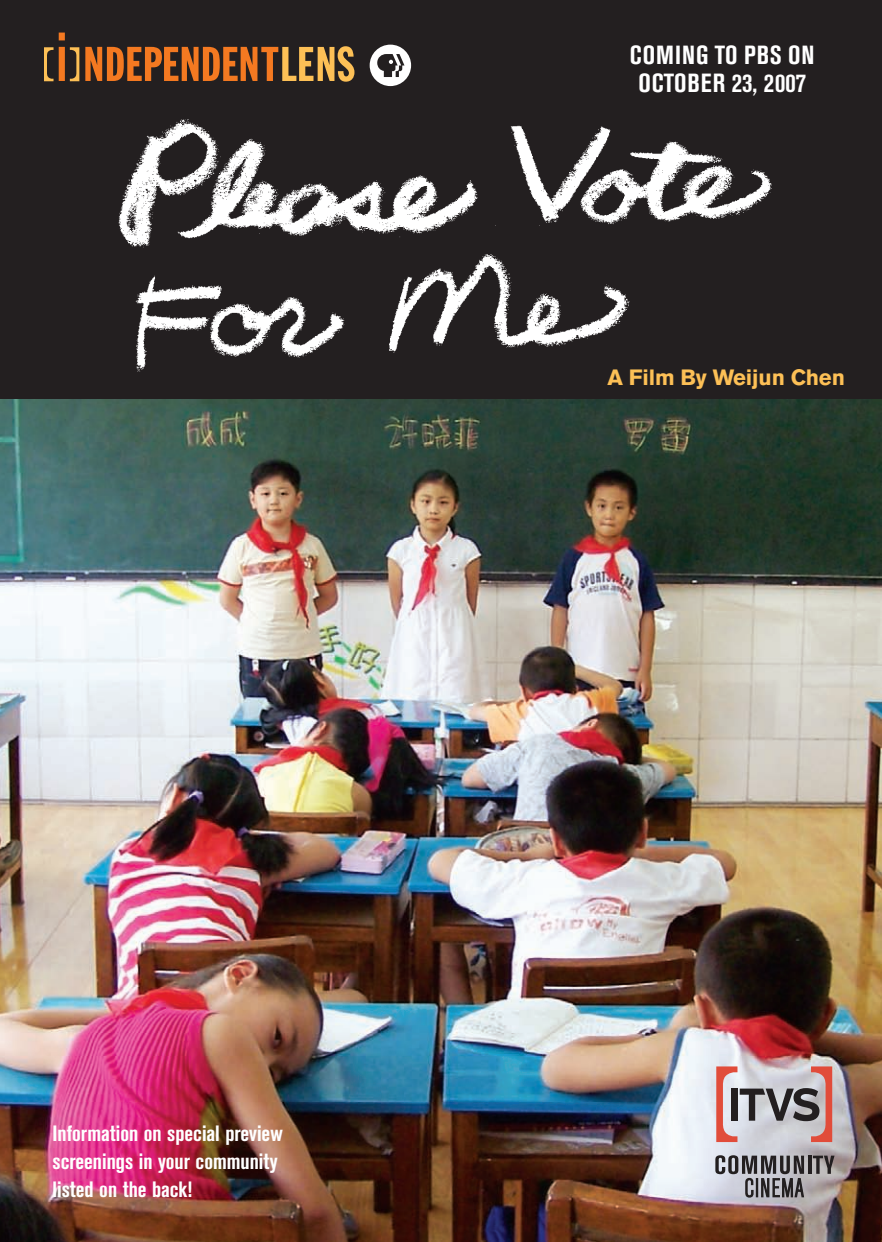
<style>
.page{position:relative;width:882px;height:1242px;background:#fff}
.page>*{position:absolute;margin:0;border:0;box-sizing:border-box;transform-origin:0 0}
.t1{font:700 condensed 26px/28px "Akzidenz Grotesk BE";letter-spacing:.035em;color:#fff;text-align:center}
.t2{font:700 condensed 22px/28px "Akzidenz Grotesk BE";color:#fff}
.t3{font:700 22px "Akzidenz Grotesk BE";letter-spacing:-.005em;color:#fdc056}
</style>
<div class="page">
<img style="left:0;top:399px;width:882px;height:843px">
<div style="left:0;top:0;width:882px;height:399px;background:#231f20"></div>
<svg style="left:85px;top:46px;width:269px;height:36px"></svg>
<svg style="left:370px;top:45px;width:41px;height:41px"></svg>
<svg style="left:44px;top:33px;width:35px;height:48px"></svg>
<svg style="left:715px;top:1155px;width:90px;height:51px;background:#908d94"></svg>
<hr style="left:808px;top:1156px;width:3px;height:18px;background:#231f20">
<svg style="left:813px;top:1156px;width:22px;height:18px"></svg>
<svg style="left:716px;top:1066px;width:116px;height:76px;background:#b9a1a3"></svg>
<img style="left:118px;top:119px;width:654px;height:253px">
<p class="t2" style="left:53px;top:1119px;width:232px">Information on special preview screenings in your community listed on the back!</p>
<p class="t1" style="left:630px;top:41px;width:186px">COMING TO PBS ON<br>OCTOBER 23, 2007</p>
<p class="t3" style="left:607px;top:364px;width:239px">A Film By Weijun Chen</p>
</div>
